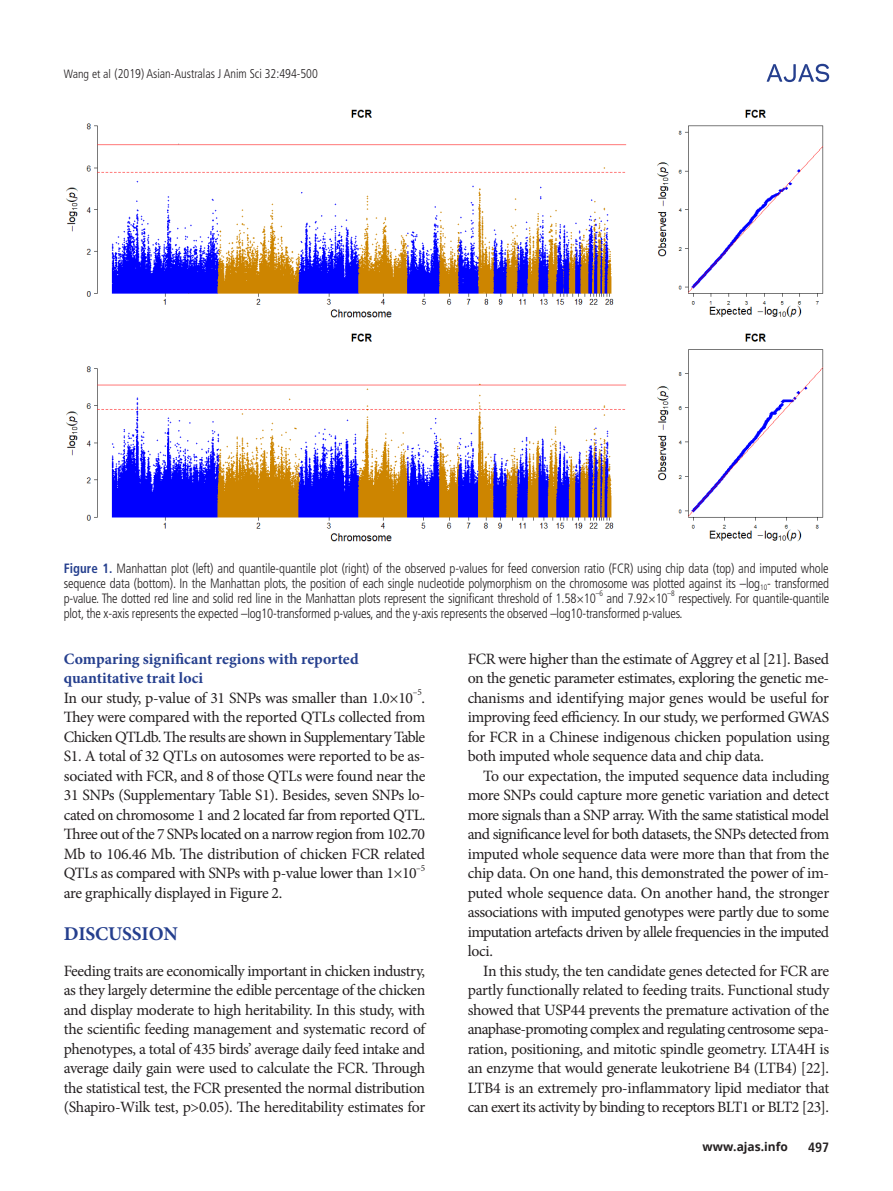
<style>
.page{position:relative;width:893px;height:1191px;background:#fff}
.page>*{position:absolute;margin:0;border:0;box-sizing:border-box;transform-origin:0 0}
.대제목{font:700 19.5px "Minion Pro";letter-spacing:-.01em;color:#253f8e}
.본문{font:15.75px/19.5px "Minion Pro";letter-spacing:-.03em;color:#231f20;text-align:justify}
.중제목{font:700 15.75px/19.5px "Minion Pro";color:#253f8e}
.표_그림__제목{font:300 condensed 13.5px/15px "Frutiger LT Std";letter-spacing:-.015em;color:#231f20;text-align:justify;scale:.95 1}
.t1{font:700 condensed 13.5px "Frutiger LT Std";color:#231f20}
.t2{font:300 condensed 12.75px "Frutiger LT Std";color:#231f20;scale:.95 1}
.t3{font:700 12px "Open Sans";color:#231f20}
.본문-2{font:9.15px "Minion Pro";color:#231f20}
.표_그림__제목-2{font:300 condensed 7.8px "Frutiger LT Std";color:#231f20;scale:.95 1}
.s1{font-size:12px}
.s2{font-weight:700;color:#253f8e}
</style>
<div class="page">
<svg style="left:767px;top:64px;width:62px;height:18px"></svg>
<img style="left:66px;top:109px;width:758px;height:433px">
<p class="t2" style="left:64px;top:66px;width:269px"><span class="s1">Wang et al</span> (2019) Asian-Australas J Anim Sci 32:494-500</p>
<p class="표_그림__제목" style="left:64px;top:560px;width:807px"><span class="s2">Figure 1.</span> Manhattan plot (left) and quantile-quantile plot (right) of the observed p-values for feed conversion ratio (FCR) using chip data (top) and imputed whole sequence data (bottom). In the Manhattan plots, the position of each single nucleotide polymorphism on the chromosome was plotted against its –log<sub>10</sub>- transformed p-value. The dotted red line and solid red line in the Manhattan plots represent the significant threshold of 1.58×10</p>
<p class="표_그림__제목-2" style="left:596px;top:589px;width:9px">–6</p>
<p class="표_그림__제목" style="left:607px;top:590px;width:66px">and 7.92×10</p>
<p class="표_그림__제목-2" style="left:668px;top:589px;width:9px">–8</p>
<p class="표_그림__제목" style="left:64px;top:590px;width:807px;text-indent:615px">respectively. For quantile-quantile plot, the x-axis represents the expected –log10-transformed p-values, and the y-axis represents the observed –log10-transformed p-values.</p>
<p class="중제목" style="left:64px;top:649px;width:296px">Comparing significant regions with reported quantitative trait loci</p>
<p class="본문" style="left:64px;top:688px;width:351px">In our study, p-value of 31 SNPs was smaller than 1.0×10</p>
<p class="본문-2" style="left:413px;top:686px;width:10px">–5</p>
<p class="본문" style="left:64px;top:688px;width:363px;text-indent:358px">.<br>They were compared with the reported QTLs collected from Chicken QTLdb. The results are shown in Supplementary Table S1. A total of 32 QTLs on autosomes were reported to be as&shy;sociated with FCR, and 8 of those QTLs were found near the 31 SNPs (Supplementary Table S1). Besides, seven SNPs lo&shy;cated on chromosome 1 and 2 located far from reported QTL.<br>Three out of the 7 SNPs located on a narrow region from 102.70<br>Mb to 106.46 Mb. The distribution of chicken FCR related QTLs as compared with SNPs with p-value lower than 1×10</p>
<p class="본문-2" style="left:416px;top:862px;width:10px">–5</p>
<p class="본문" style="left:64px;top:883px;width:220px">are graphically displayed in Figure 2.</p>
<p class="대제목" style="left:64px;top:920px;width:116px">DISCUSSION</p>
<p class="본문" style="left:64px;top:961px;width:363px">Feeding traits are economically important in chicken industry, as they largely determine the edible percentage of the chicken and display moderate to high heritability. In this study, with the scientific feeding management and systematic record of phenotypes, a total of 435 birds’ average daily feed intake and average daily gain were used to calculate the FCR. Through the statistical test, the FCR presented the normal distribution (Shapiro-Wilk test, p&gt;0.05). The hereditability estimates for</p>
<p class="본문" style="left:468px;top:649px;width:363px;text-align:left">FCR were higher than the estimate of Aggrey et al [21]. Based on the genetic parameter estimates, exploring the genetic me&shy;chanisms and identifying major genes would be useful for improving feed efficiency. In our study, we performed GWAS for FCR in a Chinese indigenous chicken population using both imputed whole sequence data and chip data.</p>
<p class="본문" style="left:468px;top:766px;width:363px;text-indent:15px">To our expectation, the imputed sequence data including more SNPs could capture more genetic variation and detect more signals than a SNP array. With the same statistical model and significance level for both datasets, the SNPs detected from imputed whole sequence data were more than that from the chip data. On one hand, this demonstrated the power of im&shy;puted whole sequence data. On another hand, the stronger associations with imputed genotypes were partly due to some imputation artefacts driven by allele frequencies in the imputed loci.</p>
<p class="본문" style="left:468px;top:961px;width:363px;text-indent:15px">In this study, the ten candidate genes detected for FCR are partly functionally related to feeding traits. Functional study showed that USP44 prevents the premature activation of the anaphase-promoting complex and regulating centrosome sepa&shy;ration, positioning, and mitotic spindle geometry. LTA4H is an enzyme that would generate leukotriene B4 (LTB4) [22].<br>LTB4 is an extremely pro-inflammatory lipid mediator that can exert its activity by binding to receptors BLT1 or BLT2 [23].</p>
<p class="t3" style="left:702px;top:1138px;width:87px">www.ajas.info</p>
<p class="t1" style="left:808px;top:1138px;width:23px">497</p>
</div>
